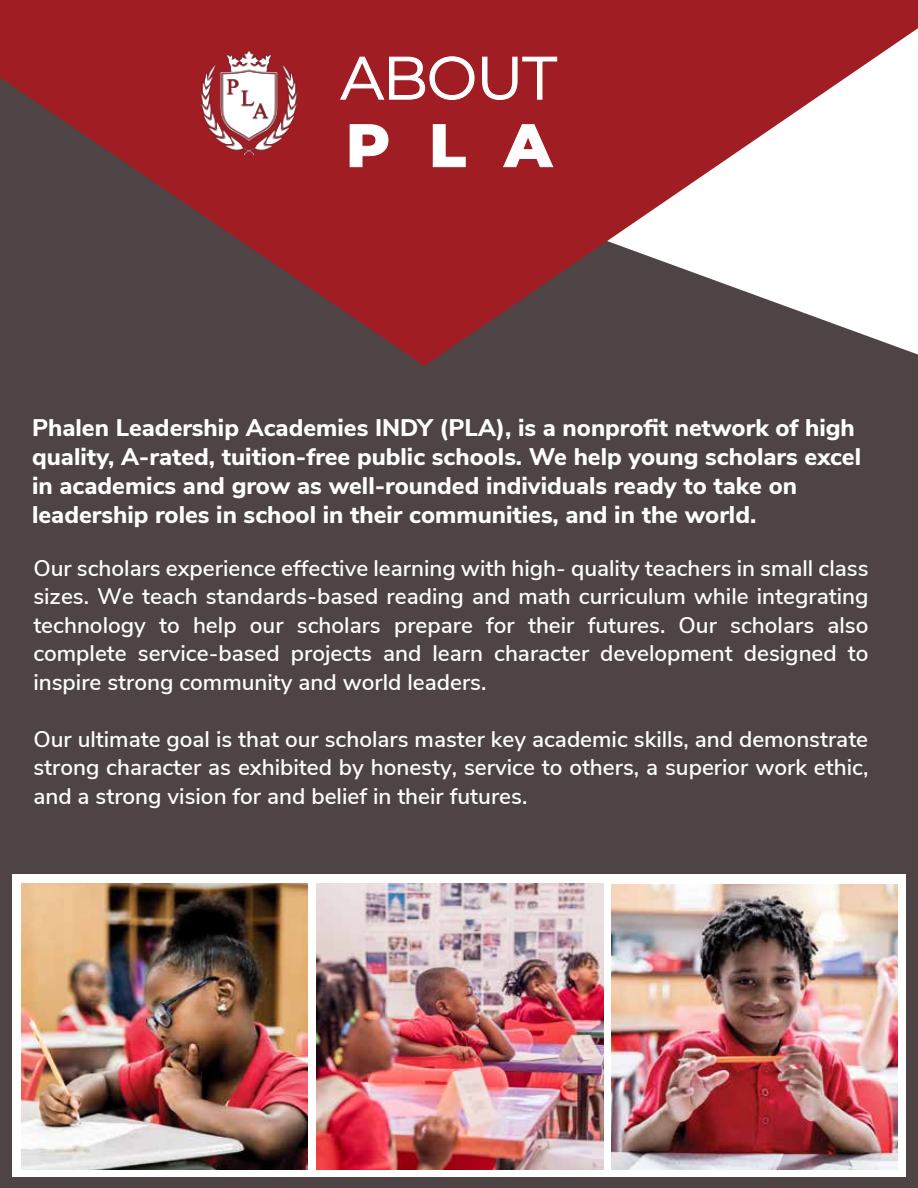
<style>
.page{position:relative;width:918px;height:1188px;background:#fff}
.page>*{position:absolute;margin:0;border:0;box-sizing:border-box;transform-origin:0 0}
.t1{font:60px "Montserrat";letter-spacing:-.02em;color:#fff}
.t2{font:800 60px "Montserrat";color:#fff}
.t3{font:800 24px/28.8px "Nunito Sans";color:#fff}
.t4{font:600 22.5px/28.5px "Nunito Sans";color:#fff;text-align:justify}
</style>
<div class="page">
<div style="left:0;top:366px;width:918px;height:822px;background:#4e4445"></div>
<svg style="left:0;top:0;width:918px;height:366px;fill:#a01d24"></svg>
<img style="left:195px;top:48px;width:108px;height:108px">
<svg style="left:340px;top:56px;width:135px;height:44px;background:#ac3a40"></svg>
<svg style="left:482px;top:56px;width:75px;height:44px;background:#aa353b"></svg>
<svg style="left:349px;top:124px;width:40px;height:43px;background:#aa363c"></svg>
<svg style="left:433px;top:124px;width:33px;height:43px"></svg>
<svg style="left:503px;top:124px;width:51px;height:44px;background:#a83137"></svg>
<div style="left:12px;top:874px;width:894px;height:304px;background:#fff"></div>
<img style="left:611px;top:884px;width:287px;height:286px">
<img style="left:316px;top:883px;width:287px;height:287px">
<img style="left:21px;top:883px;width:287px;height:287px">
<h1 class="t1" style="left:341px;top:37px;width:218px">ABOUT</h1>
<h1 class="t2" style="left:346px;top:101px;width:207px">PLA</h1>
<p class="t3" style="left:32px;top:412px;width:831px">Phalen Leadership Academies INDY (PLA), is a nonprofit network of high quality, A-rated, tuition-free public schools. We help young scholars excel in academics and grow as well-rounded individuals ready to take on leadership roles in school in their communities, and in the world.</p>
<p class="t4" style="left:33px;top:553px;width:837px">Our scholars experience effective learning with high- quality teachers in small class sizes. We teach standards-based reading and math curriculum while integrating technology to help our scholars prepare for their futures. Our scholars also complete service-based projects and learn character development designed to inspire strong community and world leaders.</p>
<p class="t4" style="left:33px;top:724px;width:837px">Our ultimate goal is that our scholars master key academic skills, and demonstrate strong character as exhibited by honesty, service to others, a superior work ethic, and a strong vision for and belief in their futures.</p>
</div>
